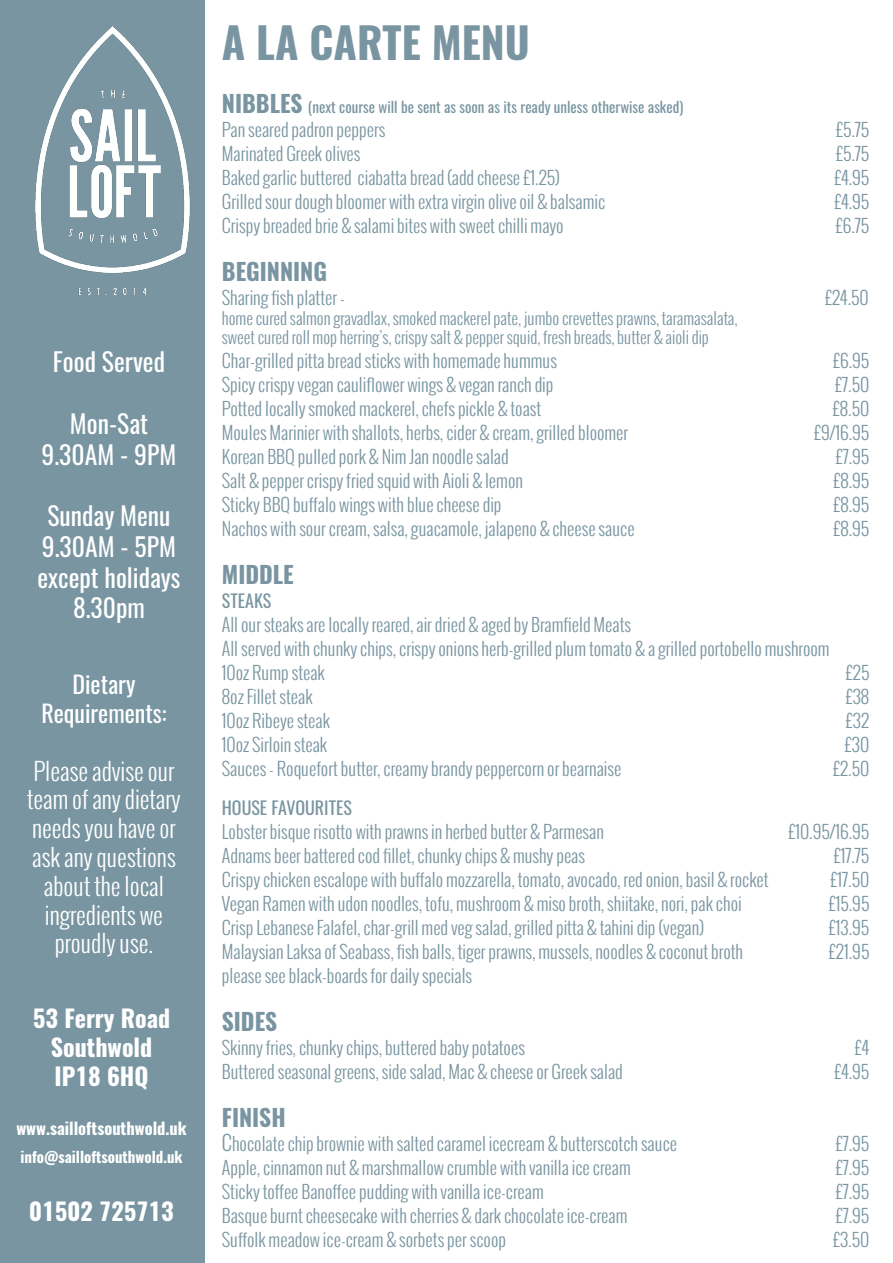
<style>
.page{position:relative;width:893px;height:1263px;background:#fff}
.page>*{position:absolute;margin:0;border:0;box-sizing:border-box;transform-origin:0 0}
.t1{font:700 42.75px "Oswald";color:#7995a1}
.t2{font:25.65px "Oswald";color:#fff}
.t3{font:300 24px/28.8px "Oswald";color:#fff;text-align:center}
.t4{font:700 24px "Oswald";color:#fff}
.t5{font:24px "Oswald";color:#fff}
.t6{font:700 23.55px "Oswald";color:#7995a1}
.t7{font:300 18px "Oswald";color:#7995a1}
.t8{font:18px "Oswald";color:#7995a1}
.t9{font:300 16.5px "Oswald";color:#7995a1}
.t10{font:700 16.5px "Oswald";color:#fff}
.t11{font:15px "Oswald";color:#7995a1}
.t12{font:700 15px "Oswald";color:#fff}
.s1{font-weight:700;font-size:23.55px}
.s2{font-size:20.25px}
</style>
<div class="page">
<div style="left:0;top:0;width:204px;height:1263px;background:#7995a1"></div>
<img style="left:35px;top:26px;width:155px;height:268px">
<p class="t2" style="left:53px;top:339px;width:114px">Food Served</p>
<p class="t2" style="left:70px;top:401px;width:79px">Mon-Sat</p>
<p class="t2" style="left:42px;top:431px;width:136px">9.30AM - 9PM</p>
<p class="t2" style="left:47px;top:493px;width:124px">Sunday Menu</p>
<p class="t2" style="left:42px;top:523px;width:135px">9.30AM - 5PM</p>
<p class="t2" style="left:37px;top:554px;width:145px">except holidays</p>
<p class="t2" style="left:73px;top:585px;width:73px">8.30pm</p>
<p class="t5" style="left:72px;top:663px;width:64px">Dietary</p>
<p class="t5" style="left:41px;top:692px;width:127px">Requirements:</p>
<p class="t3" style="left:27px;top:756px;width:155px">Please advise our team of any dietary needs you have or ask any questions about the local ingredients we proudly use.</p>
<p class="t4" style="left:33px;top:1002px;width:139px">53 Ferry Road</p>
<p class="t4" style="left:51px;top:1031px;width:103px">Southwold</p>
<p class="t4" style="left:55px;top:1059px;width:95px">IP18 6HQ</p>
<p class="t10" style="left:16px;top:1116px;width:172px">www.sailloftsouthwold.uk</p>
<p class="t12" style="left:20px;top:1147px;width:164px">info@sailloftsouthwold.uk</p>
<p class="t4" style="left:29px;top:1194px;width:146px">01502 725713</p>
<p class="t1" style="left:222px;top:13px;width:309px">A LA CARTE MENU</p>
<p class="t11" style="left:222px;top:94px;width:463px"><span class="s1">NIBBLES</span> (next course will be sent as soon as its ready unless otherwise asked)</p>
<p class="t7" style="left:222px;top:117px;width:165px">Pan seared padron peppers</p>
<p class="t7" style="left:836px;top:117px;width:35px">£5.75</p>
<p class="t7" style="left:222px;top:141px;width:140px">Marinated Greek olives</p>
<p class="t7" style="left:836px;top:141px;width:35px">£5.75</p>
<p class="t7" style="left:222px;top:165px;width:340px">Baked garlic buttered ciabatta bread (add cheese £1.25)</p>
<p class="t7" style="left:834px;top:165px;width:37px">£4.95</p>
<p class="t7" style="left:222px;top:189px;width:385px">Grilled sour dough bloomer with extra virgin olive oil &amp; balsamic</p>
<p class="t7" style="left:834px;top:189px;width:37px">£4.95</p>
<p class="t7" style="left:222px;top:213px;width:343px">Crispy breaded brie &amp; salami bites with sweet chilli mayo</p>
<p class="t7" style="left:835px;top:213px;width:35px">£6.75</p>
<p class="t6" style="left:222px;top:255px;width:107px">BEGINNING</p>
<p class="t7" style="left:222px;top:285px;width:124px">Sharing fish platter -</p>
<p class="t7" style="left:825px;top:285px;width:46px">£24.50</p>
<p class="t9" style="left:222px;top:306px;width:517px">home cured salmon gravadlax, smoked mackerel pate, jumbo crevettes prawns, taramasalata,</p>
<p class="t9" style="left:222px;top:326px;width:489px">sweet cured roll mop herring’s, crispy salt &amp; pepper squid, fresh breads, butter &amp; aioli dip</p>
<p class="t7" style="left:222px;top:348px;width:337px">Char-grilled pitta bread sticks with homemade hummus</p>
<p class="t7" style="left:833px;top:348px;width:38px">£6.95</p>
<p class="t7" style="left:222px;top:372px;width:333px">Spicy crispy vegan cauliflower wings &amp; vegan ranch dip</p>
<p class="t7" style="left:835px;top:372px;width:36px">£7.50</p>
<p class="t7" style="left:222px;top:396px;width:321px">Potted locally smoked mackerel, chefs pickle &amp; toast</p>
<p class="t7" style="left:833px;top:396px;width:38px">£8.50</p>
<p class="t7" style="left:222px;top:420px;width:408px">Moules Marinier with shallots, herbs, cider &amp; cream, grilled bloomer</p>
<p class="t7" style="left:814px;top:420px;width:57px">£9/16.95</p>
<p class="t7" style="left:222px;top:444px;width:288px">Korean BBQ pulled pork &amp; Nim Jan noodle salad</p>
<p class="t7" style="left:835px;top:444px;width:35px">£7.95</p>
<p class="t7" style="left:222px;top:468px;width:303px">Salt &amp; pepper crispy fried squid with Aioli &amp; lemon</p>
<p class="t7" style="left:833px;top:468px;width:38px">£8.95</p>
<p class="t7" style="left:222px;top:492px;width:281px">Sticky BBQ buffalo wings with blue cheese dip</p>
<p class="t7" style="left:833px;top:492px;width:38px">£8.95</p>
<p class="t7" style="left:222px;top:516px;width:414px">Nachos with sour cream, salsa, guacamole, jalapeno &amp; cheese sauce</p>
<p class="t7" style="left:833px;top:516px;width:38px">£8.95</p>
<p class="t6" style="left:222px;top:558px;width:73px">MIDDLE</p>
<p class="t8" style="left:222px;top:585px;width:51px">STEAKS</p>
<p class="t7" style="left:222px;top:612px;width:411px">All our steaks are locally reared, air dried &amp; aged by Bramfield Meats</p>
<p class="t7" style="left:222px;top:636px;width:609px">All served with chunky chips, crispy onions herb-grilled plum tomato &amp; a grilled portobello mushroom</p>
<p class="t7" style="left:222px;top:660px;width:104px">10oz Rump steak</p>
<p class="t7" style="left:845px;top:660px;width:25px">£25</p>
<p class="t7" style="left:222px;top:684px;width:92px">8oz Fillet steak</p>
<p class="t7" style="left:845px;top:684px;width:25px">£38</p>
<p class="t7" style="left:222px;top:708px;width:110px">10oz Ribeye steak</p>
<p class="t7" style="left:846px;top:708px;width:25px">£32</p>
<p class="t7" style="left:222px;top:732px;width:107px">10oz Sirloin steak</p>
<p class="t7" style="left:845px;top:732px;width:26px">£30</p>
<p class="t7" style="left:222px;top:756px;width:401px">Sauces - Roquefort butter, creamy brandy peppercorn or bearnaise</p>
<p class="t7" style="left:833px;top:756px;width:38px">£2.50</p>
<p class="t8" style="left:222px;top:792px;width:132px">HOUSE FAVOURITES</p>
<p class="t7" style="left:222px;top:819px;width:384px">Lobster bisque risotto with prawns in herbed butter &amp; Parmesan</p>
<p class="t7" style="left:788px;top:819px;width:83px">£10.95/16.95</p>
<p class="t7" style="left:222px;top:843px;width:365px">Adnams beer battered cod fillet, chunky chips &amp; mushy peas</p>
<p class="t7" style="left:833px;top:843px;width:37px">£17.75</p>
<p class="t7" style="left:222px;top:867px;width:548px">Crispy chicken escalope with buffalo mozzarella, tomato, avocado, red onion, basil &amp; rocket</p>
<p class="t7" style="left:830px;top:867px;width:41px">£17.50</p>
<p class="t7" style="left:222px;top:891px;width:521px">Vegan Ramen with udon noodles, tofu, mushroom &amp; miso broth, shiitake, nori, pak choi</p>
<p class="t7" style="left:828px;top:891px;width:42px">£15.95</p>
<p class="t7" style="left:222px;top:915px;width:484px">Crisp Lebanese Falafel, char-grill med veg salad, grilled pitta &amp; tahini dip (vegan)</p>
<p class="t7" style="left:829px;top:915px;width:42px">£13.95</p>
<p class="t7" style="left:222px;top:939px;width:523px">Malaysian Laksa of Seabass, fish balls, tiger prawns, mussels, noodles &amp; coconut broth</p>
<p class="t7" style="left:829px;top:939px;width:42px">£21.95</p>
<p class="t7" style="left:222px;top:963px;width:252px">please see black-boards for daily specials</p>
<p class="t6" style="left:222px;top:1005px;width:57px">SIDES</p>
<p class="t7" style="left:222px;top:1035px;width:305px">Skinny fries, chunky chips, buttered baby potatoes</p>
<p class="t7" style="left:854px;top:1035px;width:16px">£4</p>
<p class="t7" style="left:222px;top:1059px;width:402px">Buttered seasonal greens, side salad, Mac &amp; cheese or Greek salad</p>
<p class="t7" style="left:834px;top:1059px;width:37px">£4.95</p>
<p class="t6" style="left:222px;top:1101px;width:65px">FINISH</p>
<p class="t7" style="left:222px;top:1131px;width:457px"><span class="s2">C</span>hocolate chip brownie with salted caramel icecream &amp; butterscotch sauce</p>
<p class="t7" style="left:835px;top:1131px;width:35px">£7.95</p>
<p class="t7" style="left:222px;top:1155px;width:410px">Apple, cinnamon nut &amp; marshmallow crumble with vanilla ice cream</p>
<p class="t7" style="left:835px;top:1155px;width:35px">£7.95</p>
<p class="t7" style="left:222px;top:1179px;width:323px">Sticky toffee Banoffee pudding with vanilla ice-cream</p>
<p class="t7" style="left:835px;top:1179px;width:35px">£7.95</p>
<p class="t7" style="left:222px;top:1203px;width:407px">Basque burnt cheesecake with cherries &amp; dark chocolate ice-cream</p>
<p class="t7" style="left:835px;top:1203px;width:35px">£7.95</p>
<p class="t7" style="left:222px;top:1227px;width:286px">Suffolk meadow ice-cream &amp; sorbets per scoop</p>
<p class="t7" style="left:833px;top:1227px;width:38px">£3.50</p>
</div>
